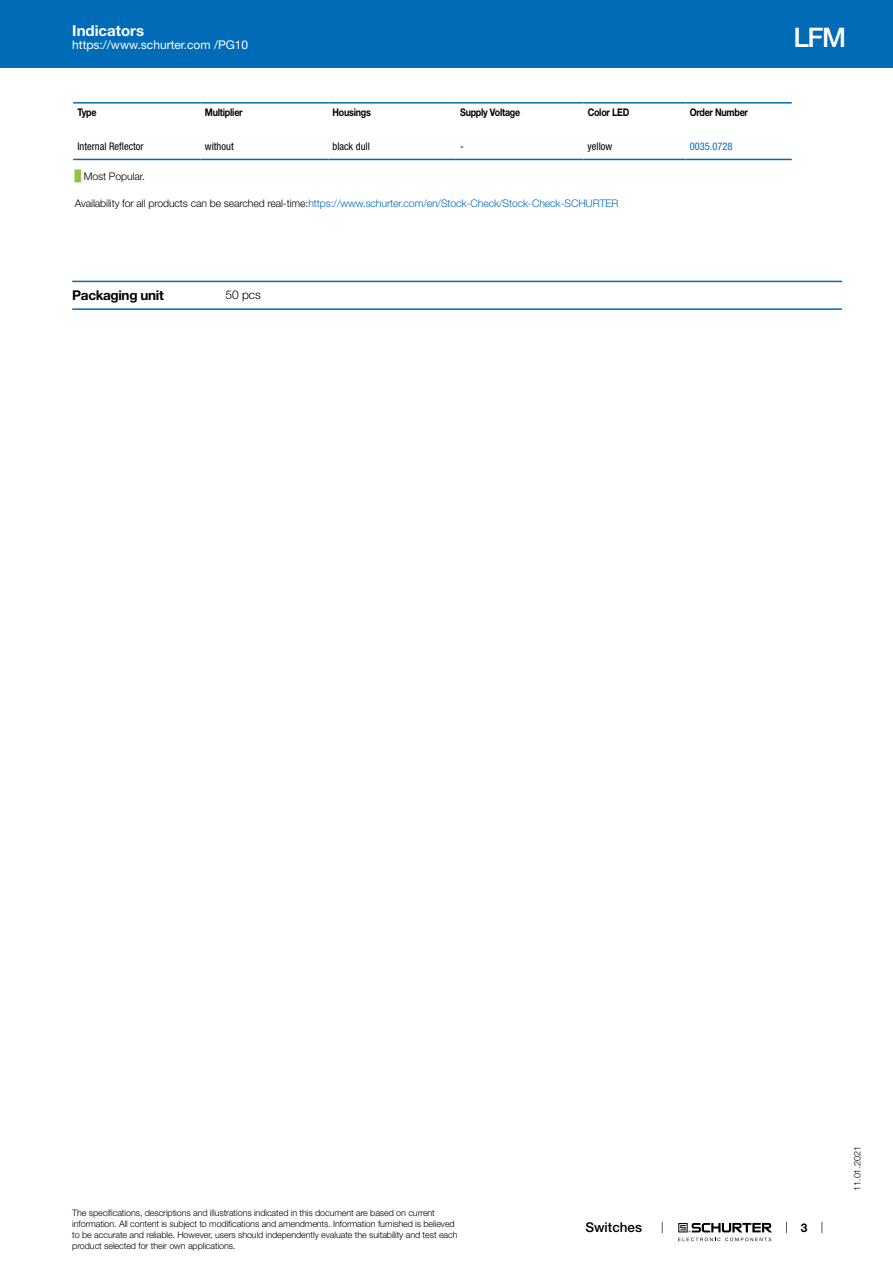
<style>
.page{position:relative;width:893px;height:1263px;background:#fff}
.page>*{position:absolute;margin:0;border:0;box-sizing:border-box;transform-origin:0 0}
.t1{font:500 27px "Helvetica Neue LT";color:#fff}
.t2{font:700 15px "Helvetica Neue LT";color:#fff}
.t3{font:700 13.5px "Helvetica Neue LT";letter-spacing:-.025em;color:#000}
.t4{font:500 13.5px "Helvetica Neue LT";color:#000}
.t5{font:12px "Helvetica Neue LT";color:#fff}
.t6{font:300 12px "Helvetica Neue LT";color:#000}
.t7{font:700 12px "Helvetica Neue LT";color:#000}
.t8{font:300 10.5px "Helvetica Neue LT";letter-spacing:-.01em;color:#006bb6}
.t9{font:700 10.5px "Helvetica Neue LT";letter-spacing:-.025em;color:#000;scale:.85 1}
.t10{font:condensed 10.5px "Helvetica Neue LT";color:#000}
.t11{font:300 10.5px "Helvetica Neue LT";letter-spacing:-.01em;color:#000}
.t12{font:condensed 10.5px "Helvetica Neue LT";color:#006bb6}
.t13{font:300 9px/10.8px "Helvetica Neue LT";letter-spacing:-.01em;color:#000}
.s1{font-family:"Arial Unicode MS";font-weight:400;color:#8dc63f}
.s2{color:#000}
</style>
<div class="page">
<svg style="left:678px;top:1223px;width:94px;height:18px"></svg>
<div style="left:0;top:0;width:893px;height:68px;background:#006bb6"></div>
<svg style="left:73px;top:158px;width:719px;height:3px"></svg>
<hr style="left:73px;top:102px;width:128px;height:2px;background:#006bb6">
<hr style="left:201px;top:102px;width:127px;height:2px;background:#006bb6">
<hr style="left:328px;top:102px;width:128px;height:2px;background:#006bb6">
<hr style="left:456px;top:102px;width:127px;height:2px;background:#006bb6">
<hr style="left:583px;top:102px;width:102px;height:2px;background:#006bb6">
<hr style="left:685px;top:102px;width:107px;height:2px;background:#006bb6">
<hr style="left:73px;top:159px;width:128px;height:1px;background:#006bb6">
<hr style="left:201px;top:159px;width:127px;height:1px;background:#006bb6">
<hr style="left:328px;top:159px;width:128px;height:1px;background:#006bb6">
<hr style="left:456px;top:159px;width:127px;height:1px;background:#006bb6">
<hr style="left:583px;top:159px;width:102px;height:1px;background:#006bb6">
<hr style="left:685px;top:159px;width:107px;height:1px;background:#006bb6">
<hr style="left:72px;top:281px;width:770px;height:1px;background:#006bb6">
<hr style="left:72px;top:308px;width:770px;height:2px;background:#006bb6">
<h2 class="t2" style="left:72px;top:21px;width:73px">Indicators</h2>
<h3 class="t5" style="left:72px;top:38px;width:178px">https://www.schurter.com /PG10</h3>
<p class="t9" style="left:77px;top:106px;width:24px">Type</p>
<p class="t9" style="left:205px;top:106px;width:46px">Multiplier</p>
<p class="t9" style="left:332px;top:106px;width:47px">Housings</p>
<p class="t9" style="left:460px;top:106px;width:72px">Supply Voltage</p>
<p class="t9" style="left:588px;top:106px;width:51px">Color LED</p>
<p class="t9" style="left:690px;top:106px;width:70px">Order Number</p>
<p class="t10" style="left:77px;top:140px;width:68px">Internal Reflector</p>
<p class="t10" style="left:205px;top:140px;width:30px">without</p>
<p class="t10" style="left:332px;top:140px;width:39px">black dull</p>
<p class="t10" style="left:460px;top:140px;width:5px">-</p>
<p class="t10" style="left:588px;top:140px;width:26px">yellow</p>
<p class="t12" style="left:690px;top:140px;width:44px">0035.0728</p>
<p class="t11" style="left:75px;top:170px;width:72px"><span class="s1">█</span> Most Popular.</p>
<p class="t8" style="left:75px;top:196px;width:545px"><span class="s2">Availability for all products can be searched real-time:</span>https://www.schurter.com/en/Stock-Check/Stock-Check-SCHURTER</p>
<h3 class="t3" style="left:72px;top:287px;width:93px">Packaging unit</h3>
<h3 class="t6" style="left:225px;top:287px;width:37px">50 pcs</h3>
<h1 class="t1" style="left:793px;top:21px;width:54px">LFM</h1>
<p class="t13" style="left:72px;top:1207px;width:387px">The specifications, descriptions and illustrations indicated in this document are based on current information. All content is subject to modifications and amendments. Information furnished is believed to be accurate and reliable. However, users should independently evaluate the suitability and test each product selected for their own applications.</p>
<h3 class="t4" style="left:585px;top:1219px;width:58px">Switches</h3>
<h3 class="t7" style="left:801px;top:1220px;width:8px">3</h3>
<p class="t13" style="left:852px;top:1191px;width:46px;rotate:-90deg">11.01.2021</p>
</div>
